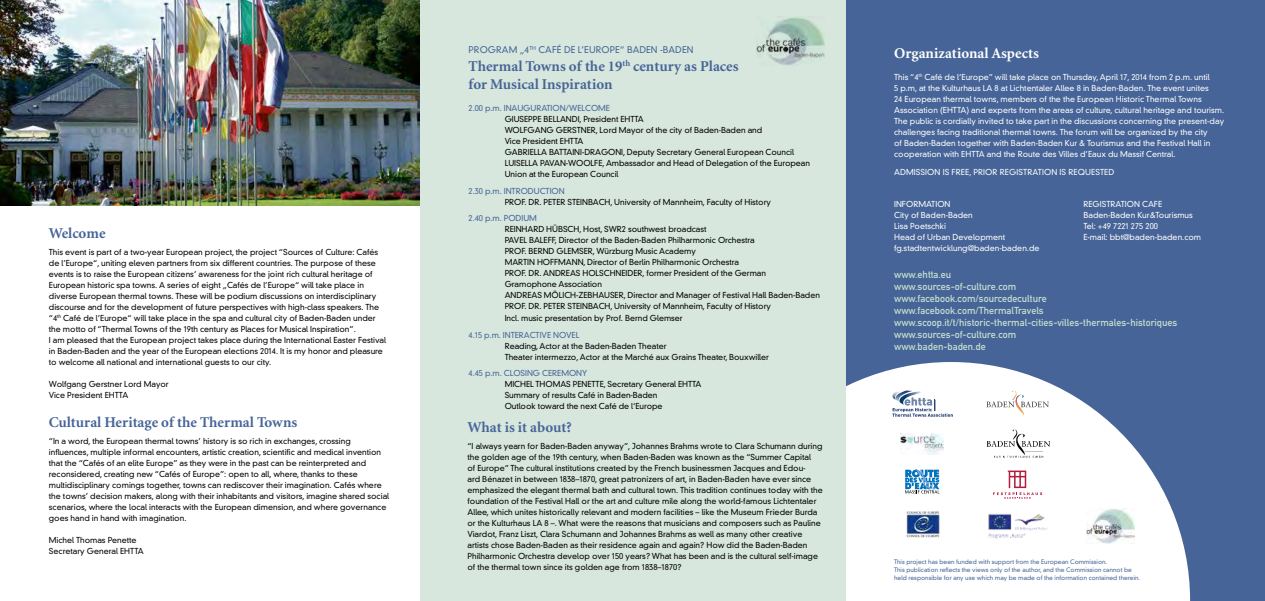
<style>
.page{position:relative;width:1265px;height:601px;background:#fff}
.page>*{position:absolute;margin:0;border:0;box-sizing:border-box;transform-origin:0 0}
.t1{font:700 15px/18px "Minion";color:#466497}
.t2{font:700 15px "Minion";color:#fff}
.t3{font:10px/12px "DIN Mittelschrift";color:#c4ddce}
.t4{font:300 9px "DIN Neuzeit Grotesk";letter-spacing:.01em;color:#466497}
.t5{font:300 8px/11px "DIN Neuzeit Grotesk";color:#000}
.t6{font:300 8px/11px "DIN Neuzeit Grotesk";color:#fff}
.t7{font:300 8px "DIN Neuzeit Grotesk";letter-spacing:-.005em;color:#466497}
.t8{font:300 6px/8px "DIN Neuzeit Grotesk";color:#466497}
</style>
<div class="page">
<img style="left:0;top:0;width:420px;height:205px">
<div style="left:845px;top:0;width:419px;height:601px;background:#466497"></div>
<svg style="left:845px;top:362px;width:344px;height:239px;fill:#fff"></svg>
<img style="left:900px;top:433px;width:43px;height:22px">
<svg style="left:905px;top:470px;width:34px;height:23px"></svg>
<svg style="left:889px;top:390px;width:63px;height:27px;background:#d1d7e2"></svg>
<img style="left:987px;top:514px;width:60px;height:24px">
<img style="left:903px;top:509px;width:39px;height:31px">
<svg style="left:992px;top:471px;width:50px;height:28px"></svg>
<svg style="left:986px;top:390px;width:62px;height:26px;background:#f1f0ee"></svg>
<img style="left:985px;top:429px;width:64px;height:30px">
<img style="left:1086px;top:509px;width:48px;height:34px">
<div style="left:420px;top:0;width:425px;height:601px;background:#d7e7dd"></div>
<img style="left:756px;top:16px;width:68px;height:49px">
<h1 class="t1" style="left:49px;top:224px;width:58px">Welcome</h1>
<p class="t5" style="left:49px;top:246px;width:339px">This event is part of a two-year European project, the project “Sources of Culture: Cafés de l’Europe“, uniting eleven partners from six different countries. The purpose of these events is to raise the European citizens’ awareness for the joint rich cultural heritage of European historic spa towns. A series of eight „Cafés de l’Europe“ will take place in diverse European thermal towns. These will be podium discussions on interdisciplinary discourse and for the development of future perspectives with high-class speakers. The “4<sup>th</sup> Café de l’Europe“ will take place in the spa and cultural city of Baden-Baden under the motto of “Thermal Towns of the 19th century as Places for Musical Inspiration”.<br>I am pleased that the European project takes place during the International Easter Festival in Baden-Baden and the year of the European elections 2014. It is my honor and pleasure to welcome all national and international guests to our city.</p>
<p class="t5" style="left:49px;top:378px;width:121px">Wolfgang Gerstner Lord Mayor<br>Vice President EHTTA</p>
<h1 class="t1" style="left:49px;top:413px;width:250px">Cultural Heritage of the Thermal Towns</h1>
<p class="t5" style="left:49px;top:435px;width:342px">“In a word, the European thermal towns’ history is so rich in exchanges, crossing influences, multiple informal encounters, artistic creation, scientific and medical invention that the “Cafés of an elite Europe” as they were in the past can be reinterpreted and reconsidered, creating new “Cafés of Europe”: open to all, where, thanks to these multidisciplinary comings together, towns can rediscover their imagination. Cafés where the towns’ decision makers, along with their inhabitants and visitors, imagine shared social scenarios, where the local interacts with the European dimension, and where governance goes hand in hand with imagination.</p>
<p class="t5" style="left:49px;top:534px;width:96px">Michel Thomas Penette<br>Secretary General EHTTA</p>
<p class="t4" style="left:468px;top:44px;width:226px">PROGRAM „4<sup>TH</sup> CAFÉ DE L’EUROPE“ BADEN -BADEN</p>
<h1 class="t1" style="left:468px;top:58px;width:271px">Thermal Towns of the 19<sup>th</sup> century as Places for Musical Inspiration</h1>
<p class="t7" style="left:468px;top:103px;width:143px">2.00 p.m. INAUGURATION/WELCOME</p>
<p class="t5" style="left:504px;top:114px;width:307px">GIUSEPPE BELLANDI, President EHTTA<br>WOLFGANG GERSTNER, Lord Mayor of the city of Baden-Baden and<br>Vice President EHTTA<br>GABRIELLA BATTAINI-DRAGONI, Deputy Secretary General European Council LUISELLA PAVAN-WOOLFE, Ambassador and Head of Delegation of the European Union at the European Council</p>
<p class="t7" style="left:468px;top:186px;width:98px">2.30 p.m. INTRODUCTION</p>
<p class="t5" style="left:504px;top:196px;width:268px">PROF. DR. PETER STEINBACH, University of Mannheim, Faculty of History</p>
<p class="t7" style="left:468px;top:213px;width:70px">2.40 p.m. PODIUM</p>
<p class="t5" style="left:504px;top:224px;width:317px">REINHARD HÜBSCH, Host, SWR2 southwest broadcast<br>PAVEL BALEFF, Director of the Baden-Baden Philharmonic Orchestra<br>PROF. BERND GLEMSER, Würzburg Music Academy<br>MARTIN HOFFMANN, Director of Berlin Philharmonic Orchestra<br>PROF. DR. ANDREAS HOLSCHNEIDER, former President of the German Gramophone Association<br>ANDREAS MÖLICH-ZEBHAUSER, Director and Manager of Festival Hall Baden-Baden PROF. DR. PETER STEINBACH, University of Mannheim, Faculty of History</p>
<p class="t5" style="left:504px;top:313px;width:179px">Incl. music presentation by Prof. Bernd Glemser</p>
<p class="t7" style="left:468px;top:330px;width:112px">4.15 p.m. INTERACTIVE NOVEL</p>
<p class="t5" style="left:504px;top:340px;width:266px">Reading, Actor at the Baden-Baden Theater<br>Theater intermezzo, Actor at the Marché aux Grains Theater, Bouxwiller</p>
<p class="t7" style="left:468px;top:368px;width:120px">4.45 p.m. CLOSING CEREMONY</p>
<p class="t5" style="left:504px;top:379px;width:198px">MICHEL THOMAS PENETTE, Secretary General EHTTA<br>Summary of results Café in Baden-Baden<br>Outlook toward the next Café de l‘Europe</p>
<h1 class="t1" style="left:467px;top:418px;width:106px">What is it about?</h1>
<p class="t5" style="left:467px;top:440px;width:357px">“I always yearn for Baden-Baden anyway”, Johannes Brahms wrote to Clara Schumann during the golden age of the 19th century, when Baden-Baden was known as the “Summer Capital<br>of Europe” The cultural institutions created by the French businessmen Jacques and Edou-<br>ard Bénazet in between 1838–1870, great patronizers of art, in Baden-Baden have ever since emphasized the elegant thermal bath and cultural town. This tradition continues today with the foundation of the Festival Hall or the art and culture mile along the world-famous Lichtentaler Allee, which unites historically relevant and modern facilities – like the Museum Frieder Burda or the Kulturhaus LA 8 –. What were the reasons that musicians and composers such as Pauline Viardot, Franz Liszt, Clara Schumann and Johannes Brahms as well as many other creative artists chose Baden-Baden as their residence again and again? How did the Baden-Baden Philharmonic Orchestra develop over 150 years? What has been and is the cultural self-image of the thermal town since its golden age from 1838–1870?</p>
<h1 class="t2" style="left:894px;top:46px;width:146px">Organizational Aspects</h1>
<p class="t6" style="left:894px;top:72px;width:331px">This “4<sup>th</sup> Café de l‘Europe” will take place on Thursday, April 17, 2014 from 2 p.m. until<br>5 p.m, at the Kulturhaus LA 8 at Lichtentaler Allee 8 in Baden-Baden. The event unites<br>24 European thermal towns, members of the the European Historic Thermal Towns Association (EHTTA) and experts from the areas of culture, cultural heritage and tourism.<br>The public is cordially invited to take part in the discussions concerning the present-day challenges facing traditional thermal towns. The forum will be organized by the city<br>of Baden-Baden together with Baden-Baden Kur &amp; Tourismus and the Festival Hall in cooperation with EHTTA and the Route des Villes d’Eaux du Massif Central.</p>
<p class="t6" style="left:894px;top:166px;width:222px">ADMISSION IS FREE, PRIOR REGISTRATION IS REQUESTED</p>
<p class="t6" style="left:894px;top:199px;width:147px">INFORMATION<br>City of Baden-Baden<br>Lisa Poetschki<br>Head of Urban Development fg.stadtentwicklung@baden-baden.de</p>
<p class="t6" style="left:1083px;top:199px;width:119px">REGISTRATION CAFE<br>Baden-Baden Kur&amp;Tourismus<br>Tel: +49 7221 275 200<br>E-mail: bbt@baden-baden.com</p>
<p class="t3" style="left:894px;top:269px;width:285px">www.ehtta.eu<br>www.sources-of-culture.com<br>www.facebook.com/sourcedeculture www.facebook.com/ThermalTravels www.scoop.it/t/historic-thermal-cities-villes-thermales-historiques www.sources-of-culture.com<br>www.baden-baden.de</p>
<p class="t8" style="left:894px;top:558px;width:247px">This project has been funded with support from the European Commission.<br>This publication reflects the views only of the author, and the Commission cannot be held responsible for any use which may be made of the information contained therein.</p>
</div>
